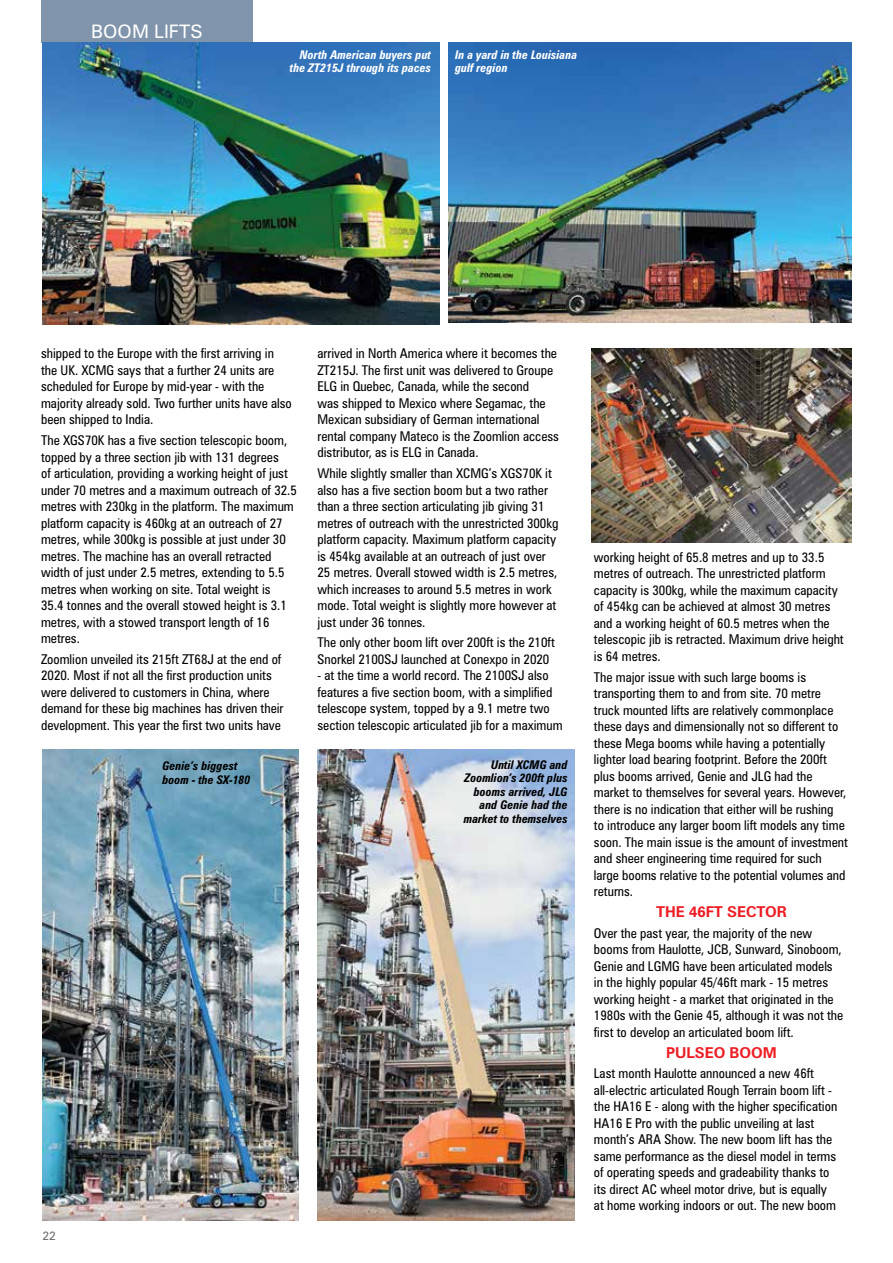
<style>
.page{position:relative;width:893px;height:1263px;background:#fff}
.page>*{position:absolute;margin:0;border:0;box-sizing:border-box;transform-origin:0 0}
.t1{font:18.6px "Zurich BT";color:#fff}
.t2{font:700 15px "Zurich BT";color:#ed1d24}
.t3{font:condensed 13.5px/16.5px "Zurich BT";color:#000}
.t4{font:italic 700 condensed 12px/13.5px "Zurich BT";color:#000}
.t5{font:italic 700 condensed 12px/13.5px "Zurich BT";color:#fff;text-align:right}
.t6{font:12px "Zurich BT";color:#6d6e71}
</style>
<div class="page">
<div style="left:41px;top:0;width:212px;height:43px;background:#8094ac"></div>
<img style="left:43px;top:43px;width:396px;height:281px">
<img style="left:449px;top:43px;width:402px;height:280px">
<img style="left:43px;top:749px;width:255px;height:471px">
<img style="left:317px;top:749px;width:258px;height:471px">
<img style="left:592px;top:348px;width:259px;height:195px">
<h1 class="t1" style="left:91px;top:20px;width:111px">BOOM LIFTS</h1>
<p class="t5" style="left:290px;top:47px;width:143px">North American buyers put the ZT215J through its paces</p>
<p class="t5" style="left:455px;top:47px;width:124px;text-align:left">In a yard in the Louisiana gulf region</p>
<p class="t3" style="left:41px;top:345px;width:252px">shipped to the Europe with the first arriving in the UK. XCMG says that a further 24 units are scheduled for Europe by mid-year - with the majority already sold. Two further units have also been shipped to India.</p>
<p class="t3" style="left:41px;top:432px;width:257px">The XGS70K has a five section telescopic boom, topped by a three section jib with 131 degrees<br>of articulation, providing a working height of just under 70 metres and a maximum outreach of 32.5 metres with 230kg in the platform. The maximum platform capacity is 460kg at an outreach of 27 metres, while 300kg is possible at just under 30 metres. The machine has an overall retracted width of just under 2.5 metres, extending to 5.5 metres when working on site. Total weight is<br>35.4 tonnes and the overall stowed height is 3.1 metres, with a stowed transport length of 16 metres.</p>
<p class="t3" style="left:41px;top:651px;width:244px">Zoomlion unveiled its 215ft ZT68J at the end of 2020. Most if not all the first production units were delivered to customers in China, where demand for these big machines has driven their development. This year the first two units have</p>
<p class="t3" style="left:317px;top:345px;width:243px">arrived in North America where it becomes the ZT215J. The first unit was delivered to Groupe ELG in Quebec, Canada, while the second<br>was shipped to Mexico where Segamac, the Mexican subsidiary of German international rental company Mateco is the Zoomlion access distributor, as is ELG in Canada.</p>
<p class="t3" style="left:317px;top:465px;width:243px">While slightly smaller than XCMG’s XGS70K it also has a five section boom but a two rather than a three section articulating jib giving 31 metres of outreach with the unrestricted 300kg platform capacity. Maximum platform capacity is 454kg available at an outreach of just over 25 metres. Overall stowed width is 2.5 metres, which increases to around 5.5 metres in work mode. Total weight is slightly more however at just under 36 tonnes.</p>
<p class="t3" style="left:317px;top:634px;width:239px">The only other boom lift over 200ft is the 210ft<br>Snorkel 2100SJ launched at Conexpo in 2020</p>
<p class="t3" style="left:317px;top:667px;width:247px">- at the time a world record. The 2100SJ also features a five section boom, with a simplified telescope system, topped by a 9.1 metre two section telescopic articulated jib for a maximum</p>
<p class="t4" style="left:162px;top:759px;width:90px">Genie’s biggest boom - the SX-180</p>
<p class="t4" style="left:464px;top:757px;width:105px;text-align:right">Until XCMG and<br>Zoomlion’s 200ft plus booms arrived, JLG and Genie had the market to themselves</p>
<p class="t6" style="left:43px;top:1229px;width:15px">22</p>
<p class="t3" style="left:594px;top:549px;width:251px">working height of 65.8 metres and up to 33.5 metres of outreach. The unrestricted platform capacity is 300kg, while the maximum capacity of 454kg can be achieved at almost 30 metres and a working height of 60.5 metres when the telescopic jib is retracted. Maximum drive height is 64 metres.</p>
<p class="t3" style="left:594px;top:668px;width:255px">The major issue with such large booms is transporting them to and from site. 70 metre truck mounted lifts are relatively commonplace these days and dimensionally not so different to these Mega booms while having a potentially lighter load bearing footprint. Before the 200ft plus booms arrived, Genie and JLG had the market to themselves for several years. However, there is no indication that either will be rushing<br>to introduce any larger boom lift models any time soon. The main issue is the amount of investment and sheer engineering time required for such large booms relative to the potential volumes and returns.</p>
<p class="t2" style="left:656px;top:903px;width:132px">THE 46FT SECTO R</p>
<p class="t3" style="left:594px;top:925px;width:251px">Over the past year, the majority of the new booms from Haulotte, JCB, Sunward, Sinoboom, Genie and LGMG have been articulated models in the highly popular 45/46ft mark - 15 metres working height - a market that originated in the 1980s with the Genie 45, although it was not the first to develop an articulated boom lift.</p>
<p class="t2" style="left:666px;top:1043px;width:76px">PULSEO BOOM</p>
<p class="t3" style="left:594px;top:1065px;width:245px">Last month Haulotte announced a new 46ft all-electric articulated Rough Terrain boom lift - the HA16 E - along with the higher specification HA16 E Pro with the public unveiling at last month’s ARA Show. The new boom lift has the same performance as the diesel model in terms of operating speeds and gradeability thanks to its direct AC wheel motor drive, but is equally at home working indoors or out. The new boom</p>
</div>
